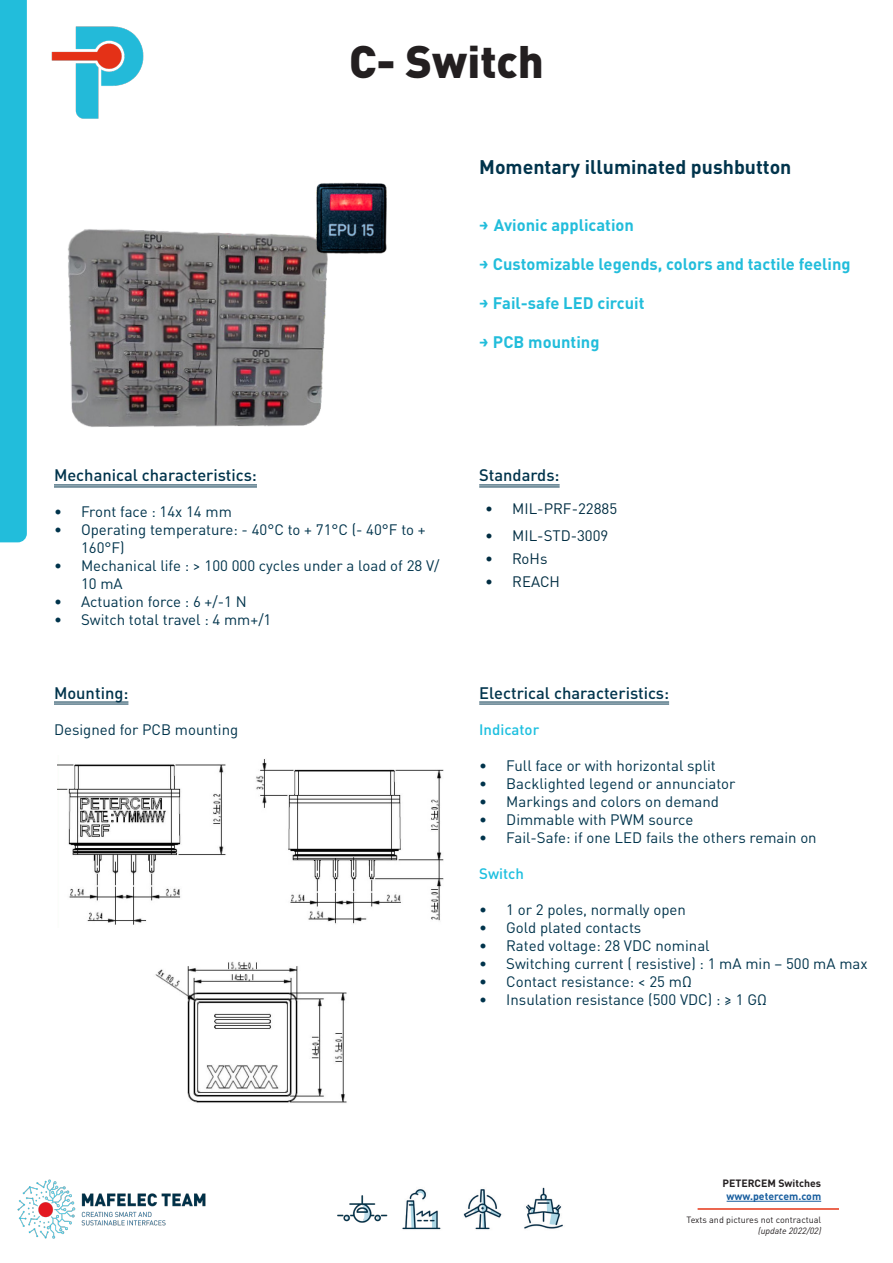
<style>
.page{position:relative;width:893px;height:1263px;background:#fff}
.page>*{position:absolute;margin:0;border:0;box-sizing:border-box;transform-origin:0 0}
.t1{font:900 45px "DIN Pro";color:#231f20}
.t2{font:700 19.5px "DIN Pro";color:#00344c}
.Caractéristiques_pri{font:700 16.5px "DIN Pro";color:#22bddb}
.Titre___Soulignement{font:500 16.5px "DIN Pro";color:#00344c}
.Titre___Soulignement-2{font:15px/18px "DIN Pro";color:#00344c}
.t3{font:15px "DIN Pro";color:#002d42}
.Titre___Soulignement-3{font:500 15px "DIN Pro";color:#1cbfdf}
.Style_de_paragraphe{font:500 15px "DIN Pro";color:#1cbfdf}
.t4{font:700 10.5px "DIN Pro";color:#231f20}
.t5{font:700 10.5px "DIN Pro";color:#175d9e}
.t6{font:9px "DIN Pro";color:#231f20}
.t7{font:italic 9px "DIN Pro";color:#231f20}
.s1{font-family:"Montserrat"}
</style>
<div class="page">
<div style="left:0;top:0;width:27px;height:542px;background:#22bddb"></div>
<hr style="left:698px;top:1208px;width:141px;height:2px;background:#e53517">
<hr style="left:727px;top:1201px;width:94px;height:1px;background:#175d9e">
<img style="left:524px;top:1187px;width:39px;height:42px">
<img style="left:463px;top:1189px;width:39px;height:41px">
<img style="left:402px;top:1189px;width:39px;height:41px">
<hr style="left:54px;top:484px;width:203px;height:1px;background:#00344c">
<hr style="left:54px;top:486px;width:203px;height:1px;background:#00344c">
<hr style="left:54px;top:701px;width:74px;height:1px;background:#00344c">
<hr style="left:54px;top:703px;width:74px;height:1px;background:#00344c">
<hr style="left:479px;top:701px;width:190px;height:1px;background:#00344c">
<hr style="left:479px;top:703px;width:190px;height:1px;background:#00344c">
<hr style="left:479px;top:484px;width:81px;height:1px;background:#00344c">
<hr style="left:479px;top:486px;width:81px;height:1px;background:#00344c">
<img style="left:51px;top:26px;width:93px;height:93px">
<img style="left:58px;top:759px;width:386px;height:166px">
<img style="left:155px;top:961px;width:192px;height:142px">
<img style="left:17px;top:1179px;width:189px;height:60px">
<img style="left:337px;top:1195px;width:50px;height:28px">
<img style="left:68px;top:229px;width:260px;height:198px">
<img style="left:315px;top:183px;width:72px;height:72px">
<p class="t1" style="left:349px;top:23px;width:196px">C- Switch</p>
<p class="t2" style="left:479px;top:151px;width:314px">Momentary illuminated pushbutton</p>
<p class="Caractéristiques_pri" style="left:479px;top:212px;width:156px"><span class="s1">→</span> Avionic application</p>
<p class="Caractéristiques_pri" style="left:479px;top:251px;width:373px"><span class="s1">→</span> Customizable legends, colors and tactile feeling</p>
<p class="Caractéristiques_pri" style="left:479px;top:290px;width:167px"><span class="s1">→</span> Fail-safe LED circuit</p>
<p class="Caractéristiques_pri" style="left:479px;top:329px;width:122px"><span class="s1">→</span> PCB mounting</p>
<p class="Titre___Soulignement" style="left:54px;top:462px;width:204px">Mechanical characteristics:</p>
<p class="Titre___Soulignement-2" style="left:54px;top:501px;width:179px">• Front face : 14x 14 mm</p>
<p class="Titre___Soulignement-2" style="left:81px;top:519px;width:346px;text-indent:-27px">• Operating temperature: - 40°C to + 71°C (- 40°F to +<br>160°F)</p>
<p class="Titre___Soulignement-2" style="left:81px;top:555px;width:360px;text-indent:-27px">• Mechanical life : &gt; 100 000 cycles under a load of 28 V/<br>10 mA</p>
<p class="Titre___Soulignement-2" style="left:54px;top:591px;width:194px">• Actuation force : 6 +/-1 N</p>
<p class="Titre___Soulignement-2" style="left:54px;top:609px;width:219px">• Switch total travel : 4 mm+/1</p>
<p class="Titre___Soulignement" style="left:54px;top:679px;width:76px">Mounting:</p>
<p class="Titre___Soulignement-2" style="left:54px;top:719px;width:186px">Designed for PCB mounting</p>
<p class="Titre___Soulignement" style="left:479px;top:462px;width:82px">Standards:</p>
<p class="t3" style="left:485px;top:497px;width:133px">• MIL-PRF-22885</p>
<p class="t3" style="left:485px;top:523px;width:125px">• MIL-STD-3009</p>
<p class="t3" style="left:485px;top:547px;width:64px">• RoHs</p>
<p class="t3" style="left:485px;top:570px;width:76px">• REACH</p>
<p class="Titre___Soulignement" style="left:479px;top:679px;width:191px">Electrical characteristics:</p>
<p class="Titre___Soulignement-3" style="left:479px;top:717px;width:62px">Indicator</p>
<p class="Titre___Soulignement-2" style="left:479px;top:755px;width:238px">• Full face or with horizontal split</p>
<p class="Titre___Soulignement-2" style="left:479px;top:773px;width:258px">• Backlighted legend or annunciator</p>
<p class="Titre___Soulignement-2" style="left:479px;top:791px;width:241px">• Markings and colors on demand</p>
<p class="Titre___Soulignement-2" style="left:479px;top:809px;width:216px">• Dimmable with PWM source</p>
<p class="Titre___Soulignement-2" style="left:479px;top:827px;width:339px">• Fail-Safe: if one LED fails the others remain on</p>
<p class="Style_de_paragraphe" style="left:479px;top:861px;width:46px">Switch</p>
<p class="Titre___Soulignement-2" style="left:479px;top:899px;width:208px">• 1 or 2 poles, normally open</p>
<p class="Titre___Soulignement-2" style="left:479px;top:917px;width:164px">• Gold plated contacts</p>
<p class="Titre___Soulignement-2" style="left:479px;top:935px;width:232px">• Rated voltage: 28 VDC nominal</p>
<p class="Titre___Soulignement-2" style="left:479px;top:953px;width:390px">• Switching current ( resistive) : 1 mA min – 500 mA max</p>
<p class="Titre___Soulignement-2" style="left:479px;top:971px;width:214px">• Contact resistance: &lt; 25 mΩ</p>
<p class="Titre___Soulignement-2" style="left:479px;top:989px;width:289px">• Insulation resistance (500 VDC) : ≥ 1 GΩ</p>
<p class="t4" style="left:722px;top:1175px;width:100px">PETERCEM Switches</p>
<p class="t5" style="left:727px;top:1187px;width:96px">www.petercem.com</p>
<p class="t6" style="left:686px;top:1213px;width:136px">Texts and pictures not contractual</p>
<p class="t7" style="left:758px;top:1224px;width:65px">(update 2022/02)</p>
</div>
